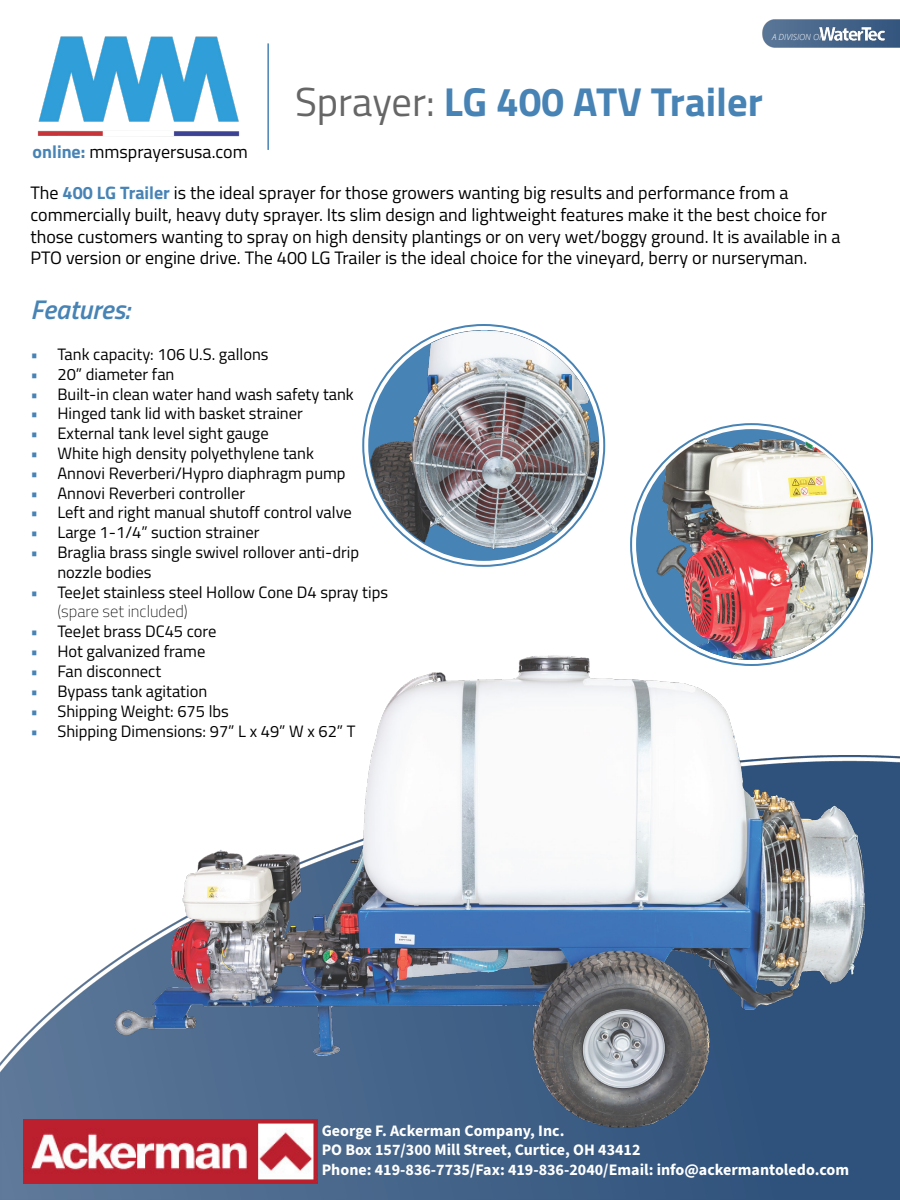
<style>
.page{position:relative;width:900px;height:1200px;background:#fff}
.page>*{position:absolute;margin:0;border:0;box-sizing:border-box;transform-origin:0 0}
.t1{font:700 40.5px "Titillium Web";color:#4783b5}
.t2{font:italic 600 27px "Titillium Web";color:#4783b5}
.t3{font:18px/21.6px "Titillium Web";color:#000}
.t4{font:16.5px/20px "Titillium Web";color:#000}
.t5{font:16.5px/20.1px "Titillium Web";color:#4783b5;text-align:justify}
.t6{font:700 16.05px/19.2px "Source Sans 3";color:#fff}
.t7{font:italic 300 8.55px "Open Sans";color:#fff}
.s1{font-weight:700;color:#4783b5}
.s2{font-weight:400;color:#666}
.s3{color:#4783b5}
.s4{font-weight:200}
</style>
<div class="page">
<img style="left:0;top:963px;width:900px;height:237px">
<img style="left:636px;top:429px;width:231px;height:197px">
<img style="left:369px;top:330px;width:229px;height:229px">
<img style="left:111px;top:626px;width:789px;height:522px">
<hr style="left:267px;top:43px;width:2px;height:107px;background:#4783b5">
<img style="left:762px;top:20px;width:138px;height:28px">
<img style="left:819px;top:25px;width:67px;height:18px">
<img style="left:37px;top:36px;width:203px;height:101px">
<img style="left:24px;top:1119px;width:293px;height:64px">
<p class="t3" style="left:33px;top:140px;width:217px"><span class="s1">online:</span> mmsprayersusa.com</p>
<p class="t7" style="left:772px;top:31px;width:53px">A DIVISION OF</p>
<h1 class="t1" style="left:295px;top:71px;width:469px"><span class="s2">Sprayer:</span> LG 400 ATV Trailer</h1>
<p class="t3" style="left:30px;top:181px;width:812px">The <span class="s1">400 LG Trailer</span> is the ideal sprayer for those growers wanting big results and performance from a commercially built, heavy duty sprayer. Its slim design and lightweight features make it the best choice for those customers wanting to spray on high density plantings or on very wet/boggy ground. It is available in a PTO version or engine drive. The 400 LG Trailer is the ideal choice for the vineyard, berry or nurseryman.</p>
<h2 class="t2" style="left:30px;top:289px;width:101px">Features:</h2>
<p class="t4" style="left:30px;top:343px;width:240px"><span class="s3">•</span> Tank capacity: 106 U.S. gallons</p>
<p class="t4" style="left:30px;top:363px;width:146px"><span class="s3">•</span> 20” diameter fan</p>
<p class="t4" style="left:30px;top:383px;width:325px"><span class="s3">•</span> Built-in clean water hand wash safety tank</p>
<p class="t4" style="left:30px;top:403px;width:274px"><span class="s3">•</span> Hinged tank lid with basket strainer</p>
<p class="t4" style="left:30px;top:423px;width:240px"><span class="s3">•</span> External tank level sight gauge</p>
<p class="t4" style="left:30px;top:442px;width:285px"><span class="s3">•</span> White high density polyethylene tank</p>
<p class="t4" style="left:30px;top:462px;width:317px"><span class="s3">•</span> Annovi Reverberi/Hypro diaphragm pump</p>
<p class="t4" style="left:30px;top:482px;width:216px"><span class="s3">•</span> Annovi Reverberi controller</p>
<p class="t4" style="left:30px;top:502px;width:323px"><span class="s3">•</span> Left and right manual shutoff control valve</p>
<p class="t4" style="left:30px;top:522px;width:230px"><span class="s3">•</span> Large 1-1/4” suction strainer</p>
<p class="t4" style="left:57px;top:542px;width:303px;text-indent:-27px"><span class="s3">•</span> Braglia brass single swivel rollover anti-drip nozzle bodies</p>
<p class="t4" style="left:57px;top:581px;width:332px;text-indent:-27px"><span class="s3">•</span> TeeJet stainless steel Hollow Cone D4 spray tips <span class="s4">(spare set included)</span></p>
<p class="t4" style="left:30px;top:621px;width:188px"><span class="s3">•</span> TeeJet brass DC45 core</p>
<p class="t4" style="left:30px;top:640px;width:176px"><span class="s3">•</span> Hot galvanized frame</p>
<p class="t4" style="left:57px;top:660px;width:300px;text-indent:-27px"><span class="s3">•</span> Fan disconnect<br>Bypass tank agitation<br>Shipping Weight: 675 lbs<br>Shipping Dimensions: 97” L x 49” W x 62” T</p>
<p class="t5" style="left:30px;top:680px;width:9px">• • •</p>
<p class="t6" style="left:322px;top:1121px;width:529px">George F. Ackerman Company, Inc.<br>PO Box 157/300 Mill Street, Curtice, OH 43412<br>Phone: 419-836-7735/Fax: 419-836-2040/Email: info@ackermantoledo.com</p>
</div>
